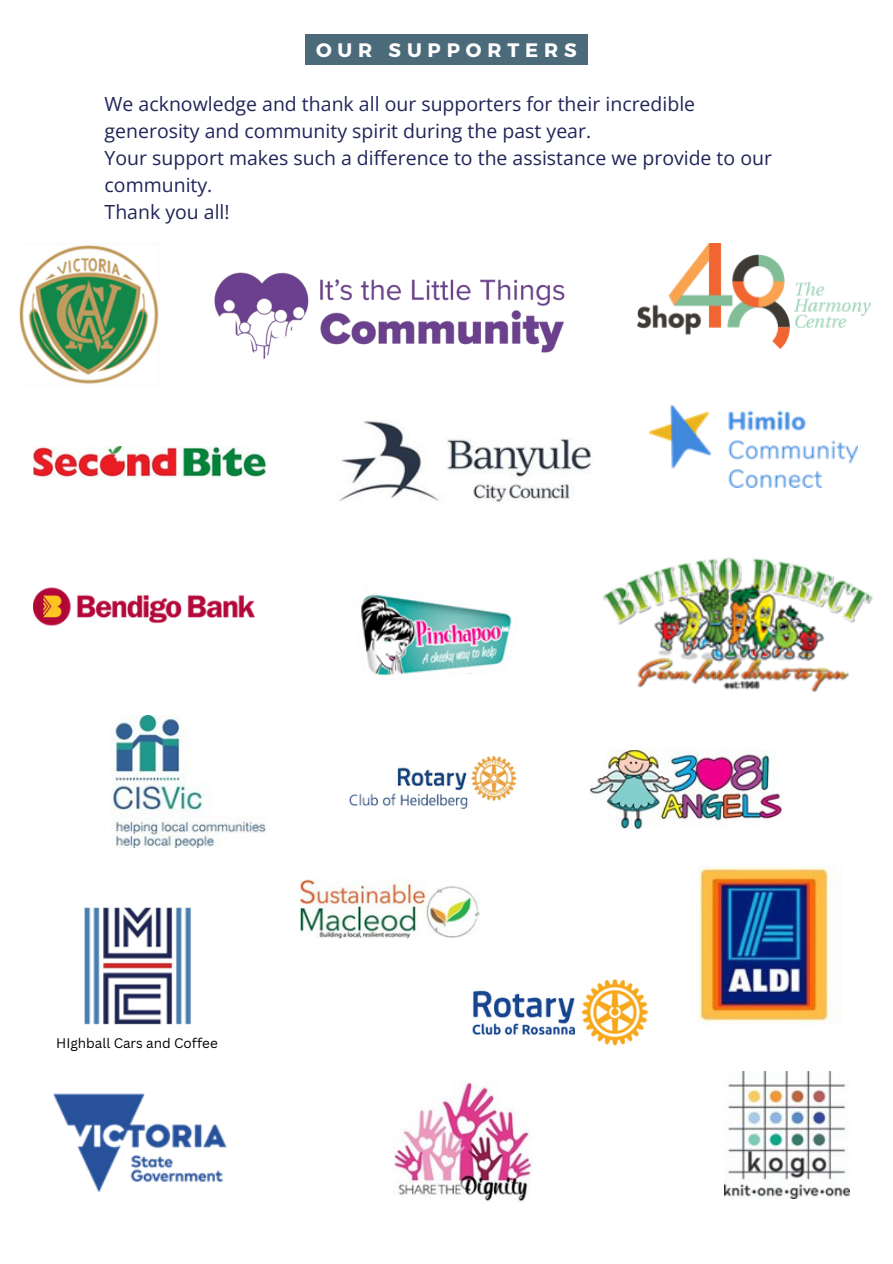
<style>
.page{position:relative;width:893px;height:1264px;background:#fff}
.page>*{position:absolute;margin:0;border:0;box-sizing:border-box;transform-origin:0 0}
.t1{font:19.5px/27px "Open Sans";color:#202558}
.t2{font:700 19.5px "Montserrat";letter-spacing:.3em;color:#fff}
.t3{font:13.5px "Canva Sans";color:#000}
</style>
<div class="page">
<img style="left:19px;top:245px;width:140px;height:139px">
<img style="left:34px;top:587px;width:220px;height:39px">
<img style="left:34px;top:446px;width:232px;height:31px">
<img style="left:339px;top:420px;width:253px;height:82px">
<img style="left:602px;top:557px;width:271px;height:135px">
<img style="left:112px;top:715px;width:155px;height:132px">
<img style="left:590px;top:750px;width:192px;height:79px">
<img style="left:698px;top:865px;width:143px;height:159px">
<img style="left:84px;top:907px;width:107px;height:117px">
<img style="left:299px;top:879px;width:180px;height:59px">
<img style="left:393px;top:1081px;width:140px;height:121px">
<img style="left:649px;top:405px;width:208px;height:82px">
<img style="left:361px;top:594px;width:151px;height:81px">
<img style="left:53px;top:1093px;width:174px;height:99px">
<img style="left:724px;top:1071px;width:124px;height:127px">
<img style="left:214px;top:272px;width:351px;height:88px">
<img style="left:637px;top:243px;width:232px;height:106px">
<img style="left:349px;top:755px;width:168px;height:54px">
<img style="left:472px;top:979px;width:177px;height:67px">
<div style="left:305px;top:35px;width:282px;height:30px;background:#4b6a7a"></div>
<p class="t2" style="left:316px;top:37px;width:262px">OUR SUPPORTERS</p>
<p class="t1" style="left:105px;top:90px;width:592px">We acknowledge and thank all our supporters for their incredible generosity and community spirit during the past year.</p>
<p class="t1" style="left:105px;top:144px;width:668px">Your support makes such a difference to the assistance we provide to our community.</p>
<p class="t1" style="left:105px;top:198px;width:127px">Thank you all!</p>
<p class="t3" style="left:56px;top:1033px;width:163px">HIghball Cars and Coffee</p>
</div>
